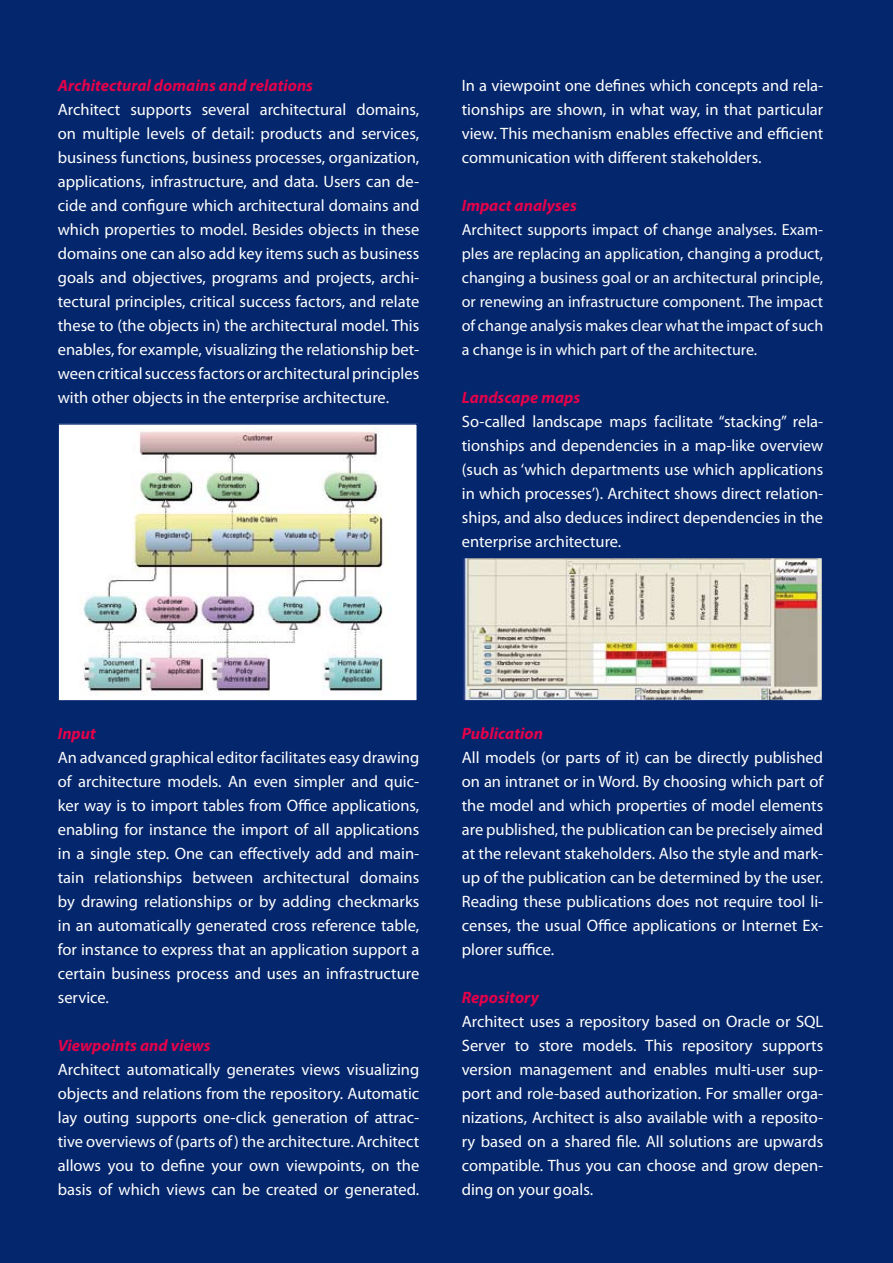
<style>
.page{position:relative;width:893px;height:1263px;background:#04266d}
.page>*{position:absolute;margin:0;border:0;box-sizing:border-box;transform-origin:0 0}
.t1{font:16.5px/24px "Myriad Pro";color:#fff;text-align:justify}
.t2{font:italic 700 16.5px "Myriad Pro";color:#e3004a}
.t3{font:16.05px/24px "Myriad Pro";color:#fff;text-align:justify}
</style>
<div class="page">
<img style="left:60px;top:426px;width:355px;height:273px">
<div style="left:57px;top:423px;width:361px;height:279px;border:2px solid #04266d"></div>
<img style="left:465px;top:560px;width:355px;height:139px">
<div style="left:462px;top:557px;width:361px;height:145px;border:2px solid #04266d"></div>
<p class="t2" style="left:58px;top:74px;width:257px">Architectural domains and relations</p>
<p class="t1" style="left:58px;top:97px;width:363px">Architect supports several architectural domains, on multiple levels of detail: products and services, business functions, business processes, organization, applications, infrastructure, and data. Users can de&shy;cide and configure which architectural domains and which properties to model. Besides objects in these domains one can also add key items such as business goals and objectives, programs and projects, archi&shy;tectural principles, critical success factors, and relate these to (the objects in) the architectural model. This enables, for example, visualizing the relationship bet&shy;ween critical success factors or architectural principles with other objects in the enterprise architecture.</p>
<p class="t1" style="left:462px;top:73px;width:363px">In a viewpoint one defines which concepts and rela&shy;tionships are shown, in what way, in that particular view. This mechanism enables effective and efficient communication with different stakeholders.</p>
<p class="t2" style="left:462px;top:194px;width:117px">Impact analyses</p>
<p class="t3" style="left:462px;top:217px;width:363px">Architect supports impact of change analyses. Exam&shy;ples are replacing an application, changing a product, changing a business goal or an architectural principle, or renewing an infrastructure component. The impact of change analysis makes clear what the impact of such a change is in which part of the architecture.</p>
<p class="t2" style="left:462px;top:386px;width:120px">Landscape maps</p>
<p class="t1" style="left:462px;top:409px;width:363px">So-called landscape maps facilitate “stacking” rela&shy;tionships and dependencies in a map-like overview (such as ‘which departments use which applications in which processes’). Architect shows direct relation&shy;ships, and also deduces indirect dependencies in the enterprise architecture.</p>
<p class="t2" style="left:58px;top:722px;width:40px">Input</p>
<p class="t1" style="left:58px;top:745px;width:363px">An advanced graphical editor facilitates easy drawing of architecture models. An even simpler and quic&shy;ker way is to import tables from Office applications, enabling for instance the import of all applications in a single step. One can effectively add and main&shy;tain relationships between architectural domains by drawing relationships or by adding checkmarks in an automatically generated cross reference table, for instance to express that an application support a certain business process and uses an infrastructure service.</p>
<p class="t2" style="left:58px;top:1034px;width:154px">Viewpoints and views</p>
<p class="t1" style="left:58px;top:1057px;width:363px">Architect automatically generates views visualizing objects and relations from the repository. Automatic lay outing supports one-click generation of attrac&shy;tive overviews of (parts of) the architecture. Architect allows you to define your own viewpoints, on the basis of which views can be created or generated.</p>
<p class="t2" style="left:462px;top:722px;width:83px">Publication</p>
<p class="t1" style="left:462px;top:745px;width:363px">All models (or parts of it) can be directly published on an intranet or in Word. By choosing which part of the model and which properties of model elements are published, the publication can be precisely aimed at the relevant stakeholders. Also the style and mark&shy;up of the publication can be determined by the user.<br>Reading these publications does not require tool li&shy;censes, the usual Office applications or Internet Ex&shy;plorer suffice.</p>
<p class="t2" style="left:462px;top:986px;width:79px">Repository</p>
<p class="t1" style="left:462px;top:1009px;width:363px">Architect uses a repository based on Oracle or SQL Server to store models. This repository supports version management and enables multi-user sup&shy;port and role-based authorization. For smaller orga&shy;nizations, Architect is also available with a reposito&shy;ry based on a shared file. All solutions are upwards compatible. Thus you can choose and grow depen&shy;ding on your goals.</p>
</div>
